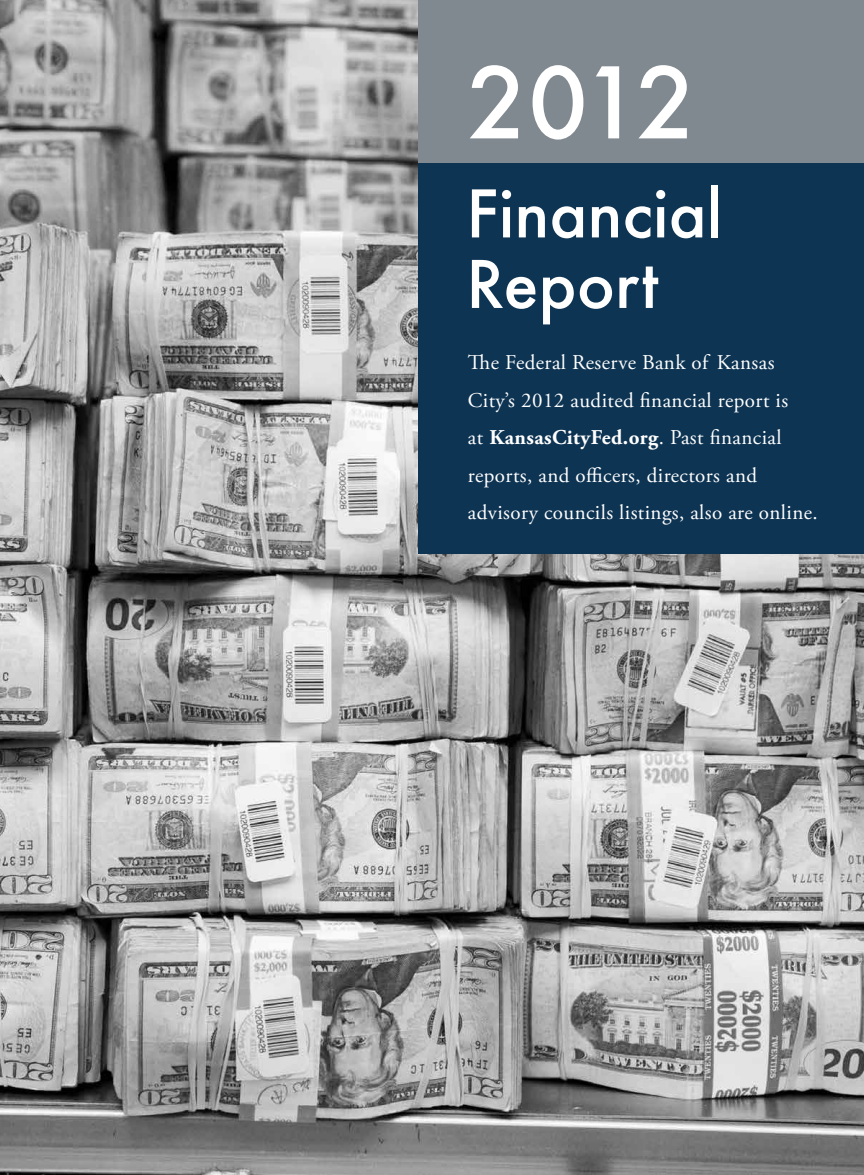
<style>
.page{position:relative;width:864px;height:1175px;background:#fff}
.page>*{position:absolute;margin:0;border:0;box-sizing:border-box;transform-origin:0 0}
.t1{font:500 108px "Futura T";color:#fff}
.t2{font:500 72px/70.5px "Futura T";color:#fff}
.t3{font:21px/37.5px "Adobe Garamond Pro";letter-spacing:.02em;color:#fff}
.s1{font-weight:700}
</style>
<div class="page">
<img style="left:0;top:0;width:864px;height:1174px">
<div style="left:418px;top:156px;width:446px;height:398px;background:#0e3453"></div>
<div style="left:418px;top:0;width:446px;height:162px;background:#808890"></div>
<h1 class="t1" style="left:466px;top:39px;width:232px">2012</h1>
<h2 class="t2" style="left:466px;top:177px;width:258px">Financial<br>Report</h2>
<p class="t3" style="left:468px;top:345px;width:351px">The Federal Reserve Bank of Kansas City’s 2012 audited financial report is<br>at <span class="s1">KansasCityFed.org</span>. Past financial reports, and officers, directors and advisory councils listings, also are online.</p>
</div>
